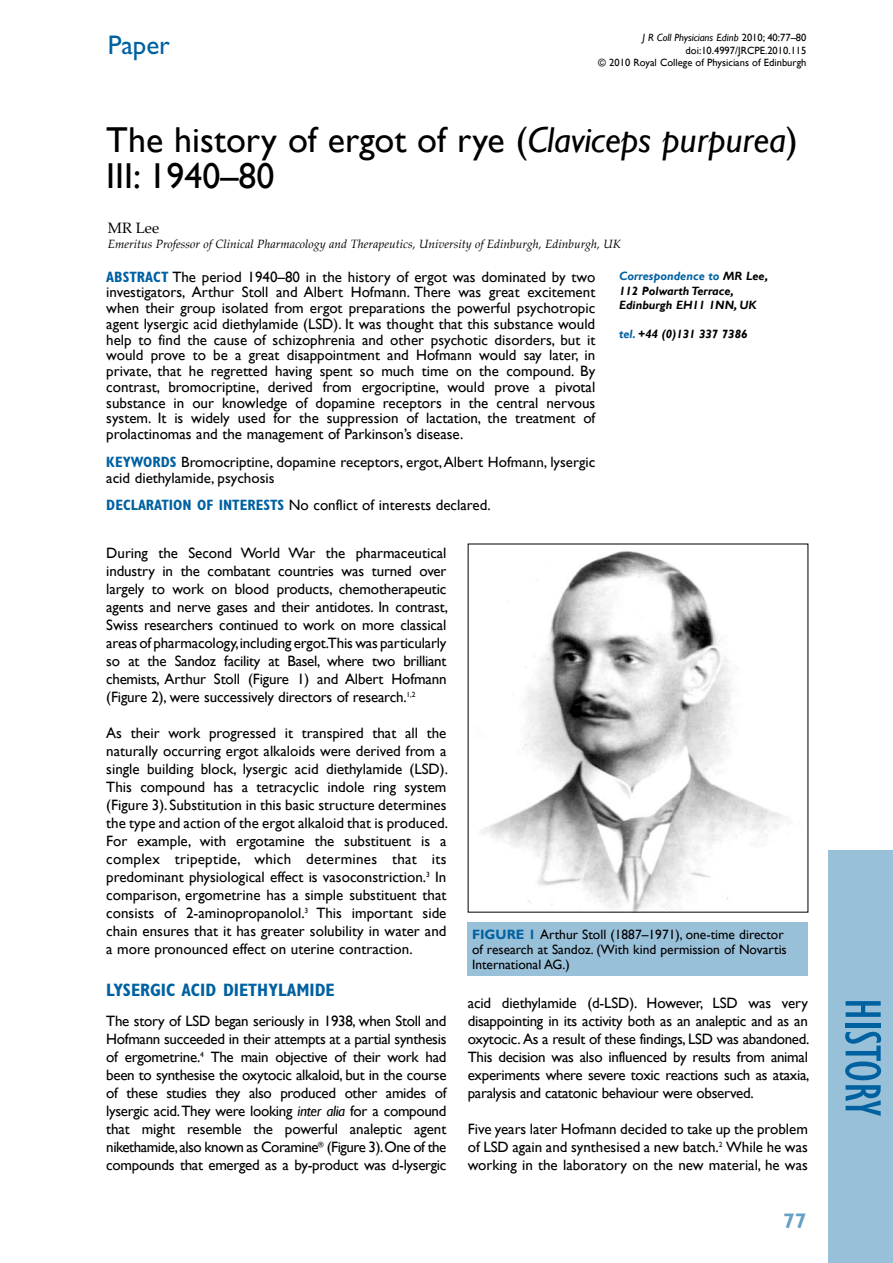
<style>
.page{position:relative;width:893px;height:1263px;background:#fff}
.page>*{position:absolute;margin:0;border:0;box-sizing:border-box;transform-origin:0 0}
.t1{font:condensed 52.5px "Gill Sans";color:#0061a1}
.t2{font:36px/36px "Gill Sans";color:#000}
.t3{font:27px "Gill Sans";color:#0061a1}
.t4{font:700 21px "Gill Sans";color:#66a0c7}
.t5{font:700 condensed 18px "Gill Sans";color:#0061a1}
.t6{font:15px/18px "Gill Sans";color:#000;text-align:justify}
.t7{font:15px/15.8px "Gill Sans";color:#000}
.t8{font:700 condensed 15px "Gill Sans";color:#0061a1}
.t9{font:15px "Palatino Linotype";color:#000}
.t10{font:13.5px/15px "Gill Sans";color:#000}
.t11{font:italic 12px "Palatino Linotype";color:#000}
.t12{font:italic 700 12px/14.4px "Gill Sans";color:#000}
.t13{font:10.5px/12.6px "Gill Sans";color:#000;text-align:right}
.s1{font-style:italic}
.s2{color:#0061a1}
.s3{font-weight:700;font-stretch:condensed;color:#0061a1}
.s4{font-weight:700;color:#0061a1}
</style>
<div class="page">
<div style="left:829px;top:850px;width:64px;height:413px;background:#99c0d9"></div>
<img style="left:481px;top:551px;width:306px;height:359px">
<div style="left:468px;top:922px;width:340px;height:54px;background:#99c0d9"></div>
<h3 class="t3" style="left:108px;top:29px;width:64px">Paper</h3>
<p class="t13" style="left:598px;top:31px;width:210px"><span class="s1">J R Coll Physicians Edinb</span> 2010; 40:77–80 doi:10.4997/JRCPE.2010.115<br>© 2010 Royal College of Physicians of Edinburgh</p>
<h2 class="t2" style="left:106px;top:123px;width:693px">The history of ergot of rye (<span class="s1">Claviceps purpurea</span>)<br>III: 1940–80</h2>
<p class="t9" style="left:108px;top:217px;width:53px">MR Lee</p>
<p class="t11" style="left:108px;top:235px;width:515px">Emeritus Professor of Clinical Pharmacology and Therapeutics, University of Edinburgh, Edinburgh, UK</p>
<p class="t12" style="left:619px;top:269px;width:150px"><span class="s2">Correspondence to</span> MR Lee,<br>112 Polwarth Terrace,<br>Edinburgh EH11 1NN, UK</p>
<p class="t12" style="left:619px;top:327px;width:130px"><span class="s2">tel.</span> +44 (0)131 337 7386</p>
<p class="t8" style="left:106px;top:268px;width:25px">ABSTRACT</p>
<p class="t6" style="left:106px;top:269px;width:491px;line-height:15.8px;text-indent:66px">The period 1940–80 in the history of ergot was dominated by two investigators, Arthur Stoll and Albert Hofmann. There was great excitement when their group isolated from ergot preparations the powerful psychotropic agent lysergic acid diethylamide (LSD). It was thought that this substance would help to find the cause of schizophrenia and other psychotic disorders, but it would prove to be a great disappointment and Hofmann would say later, in private, that he regretted having spent so much time on the compound. By contrast, bromocriptine, derived from ergocriptine, would prove a pivotal substance in our knowledge of dopamine receptors in the central nervous system. It is widely used for the suppression of lactation, the treatment of prolactinomas and the management of Parkinson’s disease.</p>
<p class="t7" style="left:106px;top:454px;width:490px"><span class="s3">KEYWORDS</span> Bromocriptine, dopamine receptors, ergot, Albert Hofmann, lysergic acid diethylamide, psychosis</p>
<p class="t6" style="left:106px;top:497px;width:386px"><span class="s3">DECLARATION OF INTERESTS</span> No conflict of interests declared.</p>
<p class="t6" style="left:106px;top:544px;width:343px">During the Second World War the pharmaceutical industry in the combatant countries was turned over largely to work on blood products, chemotherapeutic agents and nerve gases and their antidotes. In contrast, Swiss researchers continued to work on more classical areas of pharmacology,including ergot.This was particularly so at the Sandoz facility at Basel, where two brilliant chemists, Arthur Stoll (Figure 1) and Albert Hofmann (Figure 2), were successively directors of research.<sup>1,2</sup></p>
<p class="t6" style="left:106px;top:724px;width:343px">As their work progressed it transpired that all the naturally occurring ergot alkaloids were derived from a single building block, lysergic acid diethylamide (LSD).<br>This compound has a tetracyclic indole ring system (Figure 3). Substitution in this basic structure determines the type and action of the ergot alkaloid that is produced.<br>For example, with ergotamine the substituent is a complex tripeptide, which determines that its predominant physiological effect is vasoconstriction.<sup>3</sup> In comparison, ergometrine has a simple substituent that consists of 2-aminopropanolol.<sup>3</sup> This important side chain ensures that it has greater solubility in water and a more pronounced effect on uterine contraction.</p>
<p class="t5" style="left:106px;top:979px;width:230px">LYSERGIC ACID DIETHYLAMIDE</p>
<p class="t6" style="left:106px;top:1012px;width:342px">The story of LSD began seriously in 1938, when Stoll and Hofmann succeeded in their attempts at a partial synthesis of ergometrine.<sup>4</sup> The main objective of their work had been to synthesise the oxytocic alkaloid, but in the course of these studies they also produced other amides of lysergic acid. They were looking <span class="s1">inter alia</span> for a compound that might resemble the powerful analeptic agent nikethamide, also known as Coramine<sup>®</sup> (Figure 3). One of the compounds that emerged as a by-product was d-lysergic</p>
<p class="t10" style="left:472px;top:927px;width:316px"><span class="s4">FIGURE 1</span> Arthur Stoll (1887–1971), one-time director of research at Sandoz. (With kind permission of Novartis<br>International AG.)</p>
<p class="t6" style="left:468px;top:994px;width:343px">acid diethylamide (d-LSD). However, LSD was very disappointing in its activity both as an analeptic and as an oxytocic. As a result of these findings, LSD was abandoned.<br>This decision was also influenced by results from animal experiments where severe toxic reactions such as ataxia, paralysis and catatonic behaviour were observed.</p>
<p class="t6" style="left:468px;top:1120px;width:342px">Five years later Hofmann decided to take up the problem of LSD again and synthesised a new batch.<sup>2</sup> While he was working in the laboratory on the new material, he was</p>
<h3 class="t4" style="left:783px;top:1208px;width:25px">77</h3>
<h1 class="t1" style="left:894px;top:998px;width:120px;rotate:90deg">history</h1>
</div>
